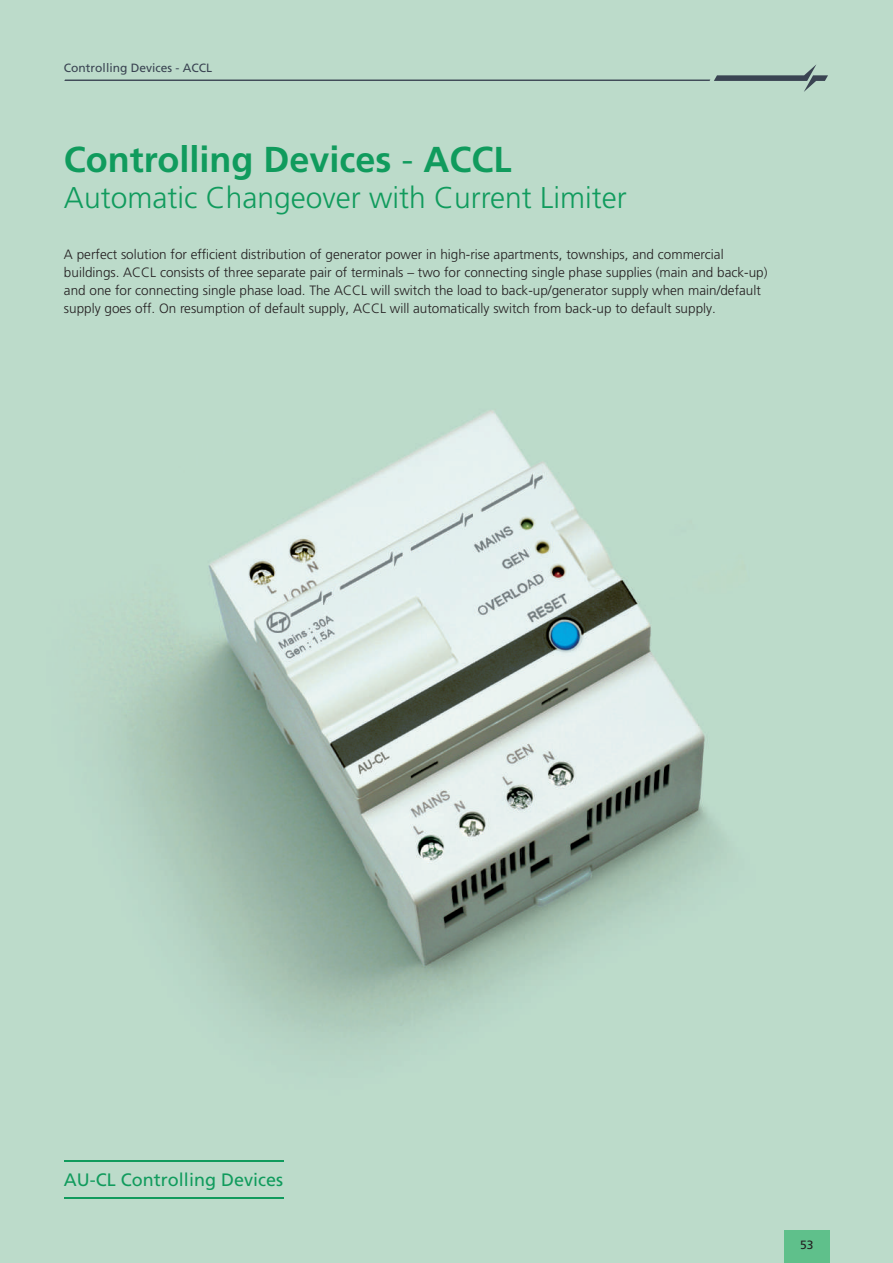
<style>
.page{position:relative;width:893px;height:1263px;background:#fff}
.page>*{position:absolute;margin:0;border:0;box-sizing:border-box;transform-origin:0 0}
.t1{font:700 36px "Frutiger LT Pro";color:#109b5d}
.t2{font:300 30px "Frutiger LT Pro";color:#109b5d}
.t3{font:18px "Frutiger LT Pro";color:#109b5d}
.t4{font:300 13.5px/18px "Frutiger LT Pro";color:#231f20}
.t5{font:12px "Frutiger LT Pro";color:#3a4452}
.t6{font:12px "Frutiger LT Pro";color:#231f20}
.s1{font-weight:300}
</style>
<div class="page">
<img style="left:0;top:0;width:893px;height:1263px">
<div style="left:784px;top:1231px;width:45px;height:32px;background:#5fc08b"></div>
<hr style="left:64px;top:1160px;width:219px;height:2px;background:#109b5d">
<hr style="left:64px;top:1196px;width:219px;height:2px;background:#109b5d">
<svg style="left:64px;top:64px;width:764px;height:28px"></svg>
<p class="t5" style="left:64px;top:61px;width:150px">Controlling Devices - ACCL</p>
<p class="t1" style="left:64px;top:138px;width:449px">Controlling Devices <span class="s1">-</span> ACCL</p>
<p class="t2" style="left:64px;top:180px;width:564px">Automatic Changeover with Current Limiter</p>
<p class="t4" style="left:64px;top:246px;width:705px">A perfect solution for efficient distribution of generator power in high-rise apartments, townships, and commercial buildings. ACCL consists of three separate pair of terminals – two for connecting single phase supplies (main and back-up) and one for connecting single phase load. The ACCL will switch the load to back-up/generator supply when main/default supply goes off. On resumption of default supply, ACCL will automatically switch from back-up to default supply.</p>
<p class="t3" style="left:64px;top:1169px;width:221px">AU-CL Controlling Devices</p>
<p class="t6" style="left:800px;top:1238px;width:15px">53</p>
</div>
